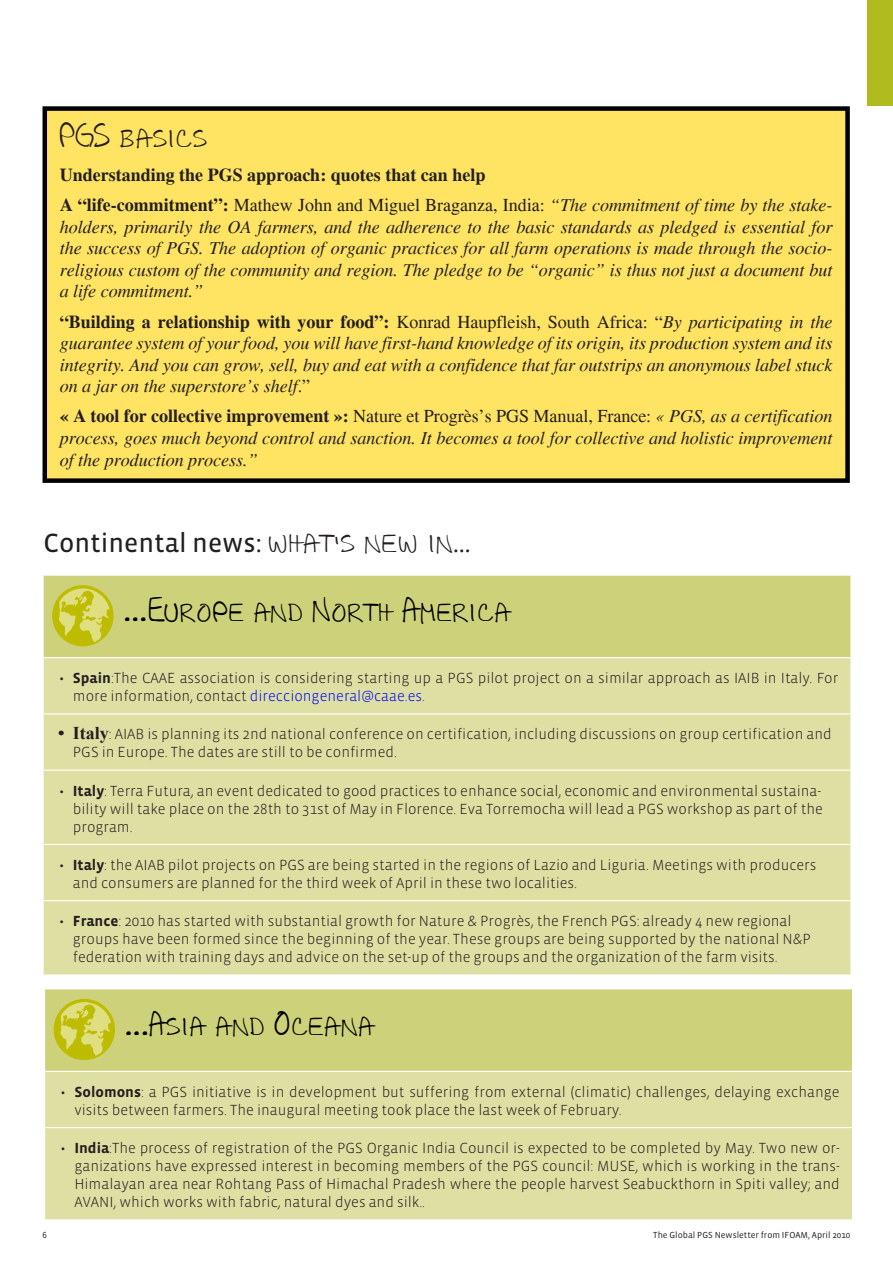
<style>
.page{position:relative;width:893px;height:1263px;background:#fff}
.page>*{position:absolute;margin:0;border:0;box-sizing:border-box;transform-origin:0 0}
._10-Cont__news_headl{font:27px "All Caps";color:#000}
._01-Article_Headline{font:27px "Vista Sans OT";color:#231f20}
._01-Article_Headline-2{font:27px "All Caps";color:#231f20}
._00-Text_body{font:italic 18px/21.6px "Times";color:#231f20;text-align:justify}
._00-Text_body-2{font:700 18px "Times";color:#231f20}
._10-Cont__news_bulle{font:300 15px/18px "Vista Sans OT";color:#231f20}
.t1{font:9px "Vista Sans OT";color:#231f20}
.s1{font-weight:700;font-style:normal}
.s2{font-style:normal}
.s3{font-family:"All Caps"}
.s4{font-weight:700}
.s5{color:#00f}
.s6{font-family:"Times New Roman";font-weight:700;font-size:18px}
</style>
<div class="page">
<div style="left:867px;top:0;width:26px;height:106px;background:#b0bb1d"></div>
<div style="left:43px;top:575px;width:808px;height:83px;background:#cdd17a"></div>
<div style="left:44px;top:658px;width:806px;height:316px;background:#dee0a3"></div>
<hr style="left:43px;top:575px;width:809px;height:1px;background:#fff">
<hr style="left:43px;top:576px;width:1px;height:81px;background:#fff">
<hr style="left:850px;top:576px;width:2px;height:81px;background:#fff">
<hr style="left:43px;top:657px;width:809px;height:1px;background:#fff">
<hr style="left:43px;top:713px;width:809px;height:1px;background:#fff">
<hr style="left:43px;top:770px;width:809px;height:1px;background:#fff">
<hr style="left:43px;top:844px;width:809px;height:1px;background:#fff">
<hr style="left:43px;top:900px;width:809px;height:1px;background:#fff">
<div style="left:52px;top:585px;width:62px;height:61px;background:#bebc00;border-radius:50%"></div>
<svg style="left:59px;top:588px;width:51px;height:54px"></svg>
<div style="left:45px;top:989px;width:807px;height:82px;background:#cdd17a"></div>
<div style="left:45px;top:1072px;width:807px;height:147px;background:#dee0a3"></div>
<hr style="left:44px;top:1127px;width:809px;height:1px;background:#fff">
<div style="left:54px;top:999px;width:61px;height:61px;background:#bebc00;border-radius:50%"></div>
<svg style="left:60px;top:1002px;width:51px;height:53px"></svg>
<div style="left:45px;top:109px;width:803px;height:372px;background:#ffe362"></div>
<div style="left:43px;top:106px;width:807px;height:377px;border:4px solid #000"></div>
<p class="_01-Article_Headline-2" style="left:60px;top:122px;width:149px">PGS basics</p>
<p class="_00-Text_body-2" style="left:60px;top:164px;width:427px">Understanding the PGS approach: quotes that can help</p>
<p class="_00-Text_body" style="left:60px;top:194px;width:774px"><span class="s1">A “life-commitment”:</span> <span class="s2">Mathew John and Miguel Braganza, India:</span> “The commitment of time by the stake&shy;holders, primarily the OA farmers, and the adherence to the basic standards as pledged is essential for the success of PGS. The adoption of organic practices for all farm operations is made through the socio&shy;religious custom of the community and region. The pledge to be “organic” is thus not just a document but a life commitment.”</p>
<p class="_00-Text_body" style="left:60px;top:311px;width:774px"><span class="s1">“Building a relationship with your food”:</span> <span class="s2">Konrad Haupfleish, South Africa: “</span>By participating in the guarantee system of your food, you will have first-hand knowledge of its origin, its production system and its integrity. And you can grow, sell, buy and eat with a confidence that far outstrips an anonymous label stuck on a jar on the superstore’s shelf<span class="s2">.”</span></p>
<p class="_00-Text_body" style="left:60px;top:406px;width:774px"><span class="s1">« A tool for collective improvement »:</span> <span class="s2">Nature et Progrès’s PGS Manual, France:</span> « PGS, as a certification process, goes much beyond control and sanction. It becomes a tool for collective and holistic improvement of the production process.”</p>
<p class="_01-Article_Headline" style="left:44px;top:529px;width:429px">Continental news: <span class="s3">what's new in</span>…</p>
<p class="_10-Cont__news_headl" style="left:123px;top:596px;width:389px">...Europe and North America</p>
<p class="_10-Cont__news_bulle" style="left:73px;top:669px;width:767px;text-indent:-14px">• <span class="s4">Spain</span>:The CAAE association is considering starting up a PGS pilot project on a similar approach as IAIB in Italy. For more information, contact <span class="s5">direcciongeneral@caae.es</span>.</p>
<p class="_10-Cont__news_bulle" style="left:73px;top:726px;width:760px;text-indent:-15px"><span class="s6">• Italy</span>: AIAB is planning its 2nd national conference on certification, including discussions on group certification and<br>PGS in Europe. The dates are still to be confirmed.</p>
<p class="_10-Cont__news_bulle" style="left:73px;top:782px;width:751px;text-align:justify;text-indent:-14px">• <span class="s4">Italy</span>: Terra Futura, an event dedicated to good practices to enhance social, economic and environmental sustaina&shy;bility will take place on the 28th to 31st of May in Florence. Eva Torremocha will lead a PGS workshop as part of the program.</p>
<p class="_10-Cont__news_bulle" style="left:73px;top:856px;width:745px;text-indent:-14px">• <span class="s4">Italy</span>: the AIAB pilot projects on PGS are being started in the regions of Lazio and Liguria. Meetings with producers and consumers are planned for the third week of April in these two localities.</p>
<p class="_10-Cont__news_bulle" style="left:73px;top:912px;width:739px;text-indent:-14px">• <span class="s4">France</span>: 2010 has started with substantial growth for Nature &amp; Progrès, the French PGS: already 4 new regional groups have been formed since the beginning of the year. These groups are being supported by the national N&amp;P federation with training days and advice on the set-up of the groups and the organization of the farm visits.</p>
<p class="_10-Cont__news_headl" style="left:124px;top:1010px;width:252px">...Asia and Oceana</p>
<p class="_10-Cont__news_bulle" style="left:74px;top:1083px;width:767px;text-indent:-14px">• <span class="s4">Solomons</span>: a PGS initiative is in development but suffering from external (climatic) challenges, delaying exchange visits between farmers. The inaugural meeting took place the last week of February.</p>
<p class="_10-Cont__news_bulle" style="left:74px;top:1139px;width:767px;text-align:justify;text-indent:-14px">• <span class="s4">India</span>:The process of registration of the PGS Organic India Council is expected to be completed by May. Two new or&shy;ganizations have expressed interest in becoming members of the PGS council: MUSE, which is working in the trans-Himalayan area near Rohtang Pass of Himachal Pradesh where the people harvest Seabuckthorn in Spiti valley; and AVANI, which works with fabric, natural dyes and silk..</p>
<p class="t1" style="left:43px;top:1230px;width:6px">6</p>
<p class="t1" style="left:653px;top:1230px;width:199px">The Global PGS Newsletter from IFOAM, April 2010</p>
</div>
